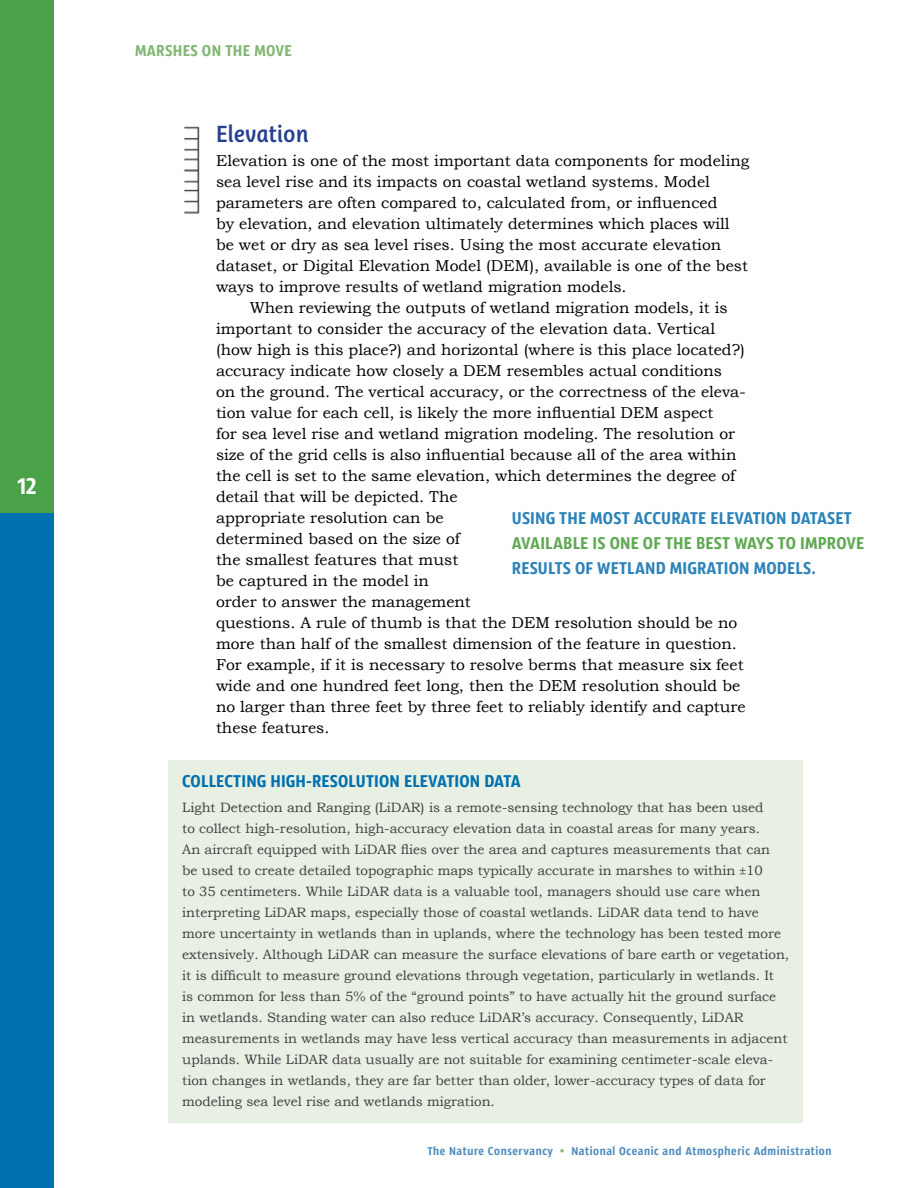
<style>
.page{position:relative;width:918px;height:1188px;background:#fff}
.page>*{position:absolute;margin:0;border:0;box-sizing:border-box;transform-origin:0 0}
.t1{font:24px "Sansus Webissimo";color:#fff}
.t2{font:600 22.5px "Ayita Pro";color:#25408f}
.t3{font:18px "Sansus Webissimo";letter-spacing:.01em;color:#2c83ba}
.t4{font:18px "Sansus Webissimo";letter-spacing:.01em;color:#0071ae}
.t5{font:18px "Sansus Webissimo";letter-spacing:.01em;color:#60a953}
.t6{font:16.5px "Sansus Webissimo";letter-spacing:.02em;color:#82b673}
.t7{font:15.75px/21px "Bookman Old Style";color:#000}
.t8{font:13.5px/21px "Bookman Old Style";color:#414042}
.t9{font:12px "Sansus Webissimo";letter-spacing:.05em;color:#4f8ec0}
.s1{font-size:12px}
.s2{color:#84b775}
</style>
<div class="page">
<div style="left:0;top:393px;width:54px;height:795px;background:#0071ae"></div>
<div style="left:0;top:0;width:54px;height:405px;background:#49a248"></div>
<div style="left:169px;top:760px;width:634px;height:363px;background:#e8efe3"></div>
<img style="left:184px;top:126px;width:16px;height:88px">
<div style="left:0;top:100px;width:54px;height:413px;background:#49a248"></div>
<h1 class="t1" style="left:18px;top:471px;width:20px">12</h1>
<p class="t6" style="left:135px;top:40px;width:159px">MARSHES ON THE MOVE</p>
<h2 class="t2" style="left:216px;top:121px;width:94px">Elevation</h2>
<p class="t7" style="left:216px;top:150px;width:535px">Elevation is one of the most important data components for modeling sea level rise and its impacts on coastal wetland systems. Model parameters are often compared to, calculated from, or influenced<br>by elevation, and elevation ultimately determines which places will be wet or dry as sea level rises. Using the most accurate elevation dataset, or Digital Elevation Model (DEM), available is one of the best ways to improve results of wetland migration models.</p>
<p class="t7" style="left:216px;top:297px;width:531px;text-indent:34px">When reviewing the outputs of wetland migration models, it is important to consider the accuracy of the elevation data. Vertical (how high is this place?) and horizontal (where is this place located?) accuracy indicate how closely a DEM resembles actual conditions<br>on the ground. The vertical accuracy, or the correctness of the eleva&shy;tion value for each cell, is likely the more influential DEM aspect<br>for sea level rise and wetland migration modeling. The resolution or size of the grid cells is also influential because all of the area within the cell is set to the same elevation, which determines the degree of detail that will be depicted. The<br>appropriate resolution can be<br>determined based on the size of<br>the smallest features that must<br>be captured in the model in<br>order to answer the management<br>questions. A rule of thumb is that the DEM resolution should be no more than half of the smallest dimension of the feature in question.<br>For example, if it is necessary to resolve berms that measure six feet wide and one hundred feet long, then the DEM resolution should be no larger than three feet by three feet to reliably identify and capture these features.</p>
<p class="t3" style="left:512px;top:507px;width:133px">USI NG THE MOST ACCURA</p>
<p class="t3" style="left:690px;top:507px;width:163px">TE ELEVATION DATASET</p>
<p class="t5" style="left:512px;top:532px;width:28px">AVAILA</p>
<p class="t5" style="left:563px;top:532px;width:247px">BLE IS ONE OF THE BEST WAYS TO IMPR</p>
<p class="t5" style="left:836px;top:532px;width:29px">OVE</p>
<p class="t3" style="left:512px;top:557px;width:169px">RESULTS OF WETLAND MIGRA</p>
<p class="t3" style="left:716px;top:557px;width:102px">TION MODELS.</p>
<p class="t4" style="left:182px;top:770px;width:338px">COLLECTING HIGH-RESOLUTION ELEVATION DATA</p>
<p class="t8" style="left:182px;top:797px;width:609px">Light Detection and Ranging (LiDAR) is a remote-sensing technology that has been used<br>to collect high-resolution, high-accuracy elevation data in coastal areas for many years.<br>An aircraft equipped with LiDAR flies over the area and captures measurements that can<br>be used to create detailed topographic maps typically accurate in marshes to within <span class="s1">±</span>10<br>to 35 centimeters. While LiDAR data is a valuable tool, managers should use care when interpreting LiDAR maps, especially those of coastal wetlands. LiDAR data tend to have more uncertainty in wetlands than in uplands, where the technology has been tested more extensively. Although LiDAR can measure the surface elevations of bare earth or vegetation, it is difficult to measure ground elevations through vegetation, particularly in wetlands. It<br>is common for less than 5% of the “ground points” to have actually hit the ground surface in wetlands. Standing water can also reduce LiDAR’s accuracy. Consequently, LiDAR measurements in wetlands may have less vertical accuracy than measurements in adjacent uplands. While LiDAR data usually are not suitable for examining centimeter-scale eleva&shy;tion changes in wetlands, they are far better than older, lower-accuracy types of data for modeling sea level rise and wetlands migration.</p>
<p class="t9" style="left:427px;top:1144px;width:406px">THE NATURE CONSERVANCY <span class="s2">•</span> NATIONAL OCEANIC AND ATMOSPHERIC ADMINISTRATION</p>
</div>
